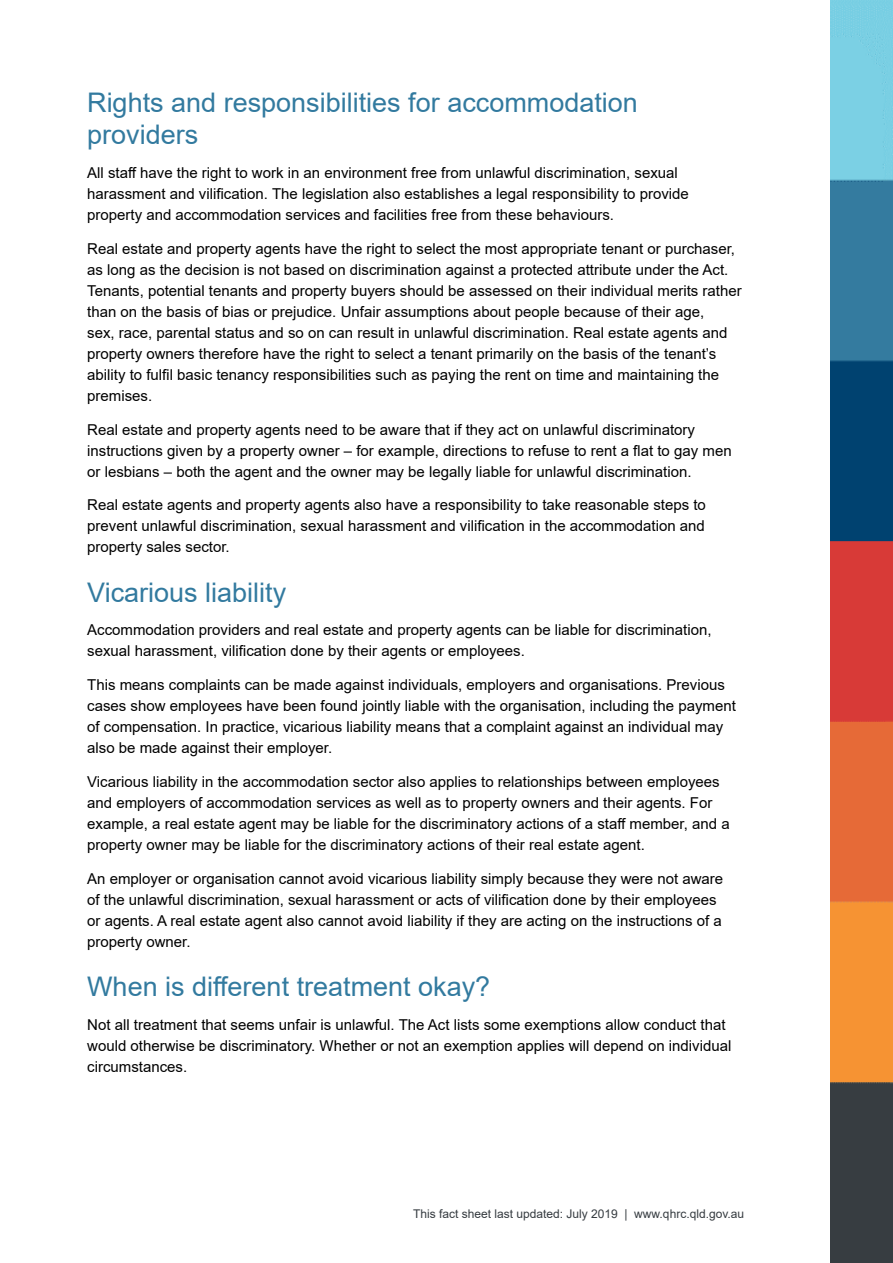
<style>
.page{position:relative;width:893px;height:1263px;background:#fff}
.page>*{position:absolute;margin:0;border:0;box-sizing:border-box;transform-origin:0 0}
.t1{font:27px/32.4px "Arial";color:#327a9f}
.t2{font:15px/21px "Arial";color:#000}
.t3{font:12px "Arial";color:#353b40}
</style>
<div class="page">
<img style="left:830px;top:0;width:63px;height:1263px">
<p class="t1" style="left:87px;top:86px;width:552px">Rights and responsibilities for accommodation providers</p>
<p class="t2" style="left:87px;top:162px;width:603px">All staff have the right to work in an environment free from unlawful discrimination, sexual harassment and vilification. The legislation also establishes a legal responsibility to provide property and accommodation services and facilities free from these behaviours.</p>
<p class="t2" style="left:87px;top:238px;width:656px">Real estate and property agents have the right to select the most appropriate tenant or purchaser, as long as the decision is not based on discrimination against a protected attribute under the Act.<br>Tenants, potential tenants and property buyers should be assessed on their individual merits rather than on the basis of bias or prejudice. Unfair assumptions about people because of their age,<br>sex, race, parental status and so on can result in unlawful discrimination. Real estate agents and property owners therefore have the right to select a tenant primarily on the basis of the tenant’s ability to fulfil basic tenancy responsibilities such as paying the rent on time and maintaining the premises.</p>
<p class="t2" style="left:87px;top:419px;width:646px">Real estate and property agents need to be aware that if they act on unlawful discriminatory instructions given by a property owner – for example, directions to refuse to rent a flat to gay men or lesbians – both the agent and the owner may be legally liable for unlawful discrimination.</p>
<p class="t2" style="left:87px;top:494px;width:620px;text-align:justify">Real estate agents and property agents also have a responsibility to take reasonable steps to prevent unlawful discrimination, sexual harassment and vilification in the accommodation and property sales sector.</p>
<p class="t1" style="left:87px;top:576px;width:201px">Vicarious liability</p>
<p class="t2" style="left:87px;top:620px;width:626px">Accommodation providers and real estate and property agents can be liable for discrimination, sexual harassment, vilification done by their agents or employees.</p>
<p class="t2" style="left:87px;top:674px;width:650px">This means complaints can be made against individuals, employers and organisations. Previous cases show employees have been found jointly liable with the organisation, including the payment of compensation. In practice, vicarious liability means that a complaint against an individual may also be made against their employer.</p>
<p class="t2" style="left:87px;top:771px;width:644px">Vicarious liability in the accommodation sector also applies to relationships between employees and employers of accommodation services as well as to property owners and their agents. For example, a real estate agent may be liable for the discriminatory actions of a staff member, and a property owner may be liable for the discriminatory actions of their real estate agent.</p>
<p class="t2" style="left:87px;top:868px;width:638px">An employer or organisation cannot avoid vicarious liability simply because they were not aware of the unlawful discrimination, sexual harassment or acts of vilification done by their employees or agents. A real estate agent also cannot avoid liability if they are acting on the instructions of a property owner.</p>
<p class="t1" style="left:87px;top:970px;width:405px">When is different treatment okay?</p>
<p class="t2" style="left:87px;top:1014px;width:646px">Not all treatment that seems unfair is unlawful. The Act lists some exemptions allow conduct that would otherwise be discriminatory. Whether or not an exemption applies will depend on individual circumstances.</p>
<p class="t3" style="left:413px;top:1205px;width:333px">This fact sheet last updated: July 2019 | www.qhrc.qld.gov.au</p>
</div>
